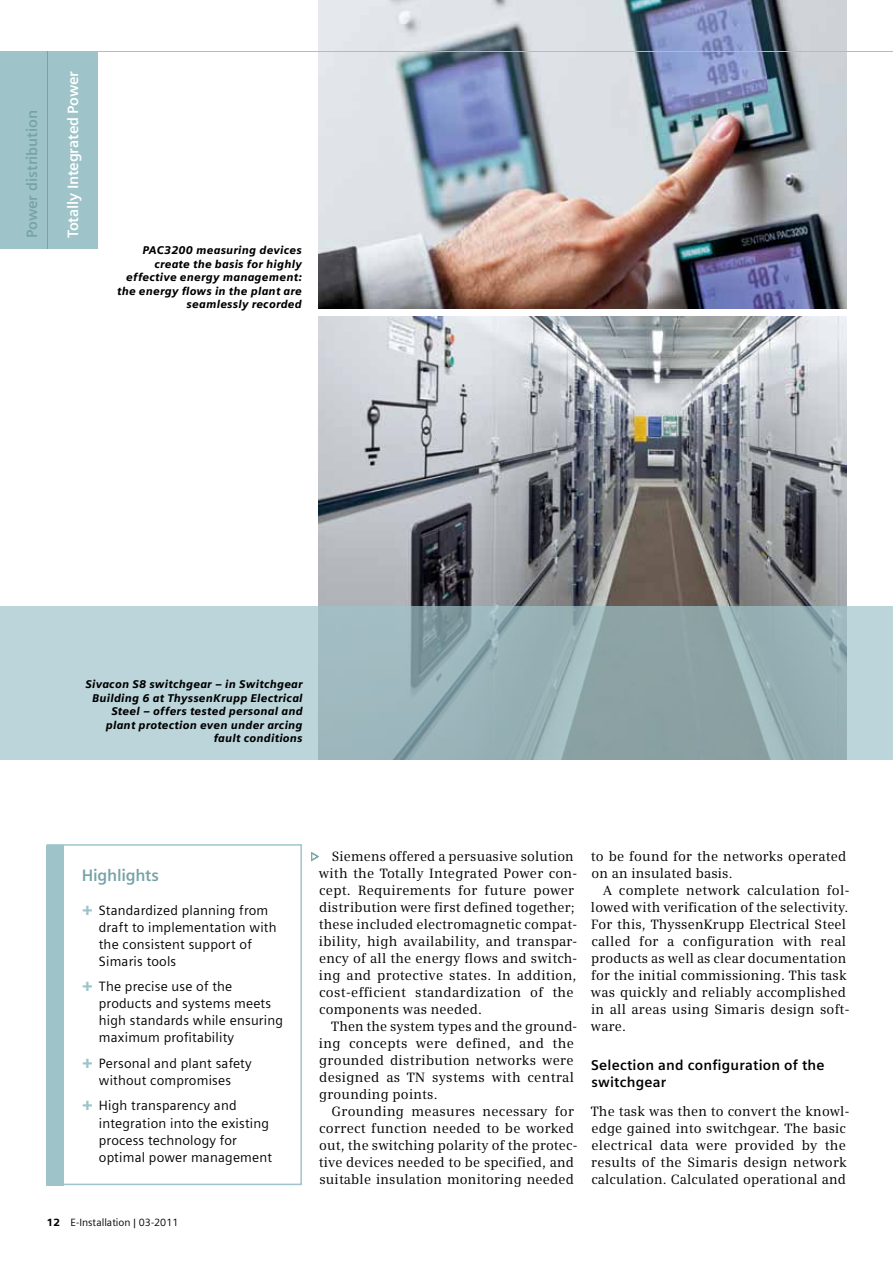
<style>
.page{position:relative;width:893px;height:1263px;background:#fff}
.page>*{position:absolute;margin:0;border:0;box-sizing:border-box;transform-origin:0 0}
.t1{font:700 16.5px "Siemens Sans";letter-spacing:-.02em;color:#77a3a8}
.t2{font:700 15px "Siemens Sans";letter-spacing:-.01em;color:#fff}
.t3{font:700 15px "Siemens Sans";color:#77a3a8}
.t4{font:700 14.25px/17px "Siemens Sans";letter-spacing:.015em;color:#000}
.t5{font:13.5px/17px "Siemens Serif";letter-spacing:.015em;color:#000}
.t6{font:13.5px/17px "Siemens Sans";letter-spacing:.015em;color:#000}
.t7{font:italic 900 11.25px/13.5px "Siemens Sans";letter-spacing:.015em;color:#000;text-align:right}
.t8{font:10.5px "Siemens Sans";color:#000}
.s1{font-weight:900;font-size:18px;color:#9ec4ca}
.s2{font-weight:900}
</style>
<div class="page">
<img style="left:319px;top:317px;width:527px;height:289px">
<svg style="left:0;top:606px;width:893px;height:153px;background:#a3bdc1"></svg>
<div style="left:0;top:51px;width:98px;height:198px;background:#9ec4ca"></div>
<hr style="left:47px;top:51px;width:1px;height:198px;background:#77a3a8">
<img style="left:319px;top:0;width:527px;height:308px">
<div style="left:47px;top:844px;width:255px;height:341px;border:2px solid #9ec4ca"></div>
<div style="left:47px;top:845px;width:17px;height:340px;background:#9ec4ca"></div>
<hr style="left:98px;top:51px;width:795px;height:1px;background:#9ec4ca">
<svg style="left:311px;top:852px;width:8px;height:9px"></svg>
<p class="t3" style="left:23px;top:238px;width:130px;rotate:-90deg">Power distribution</p>
<p class="t2" style="left:65px;top:238px;width:169px;rotate:-90deg">Totally Integrated Power</p>
<p class="t7" style="left:117px;top:244px;width:186px">PAC3200 measuring devices create the basis for highly effective energy management: the energy flows in the plant are seamlessly recorded</p>
<p class="t7" style="left:85px;top:677px;width:219px">Sivacon S8 switchgear – in Switchgear<br>Building 6 at ThyssenKrupp Electrical<br>Steel – offers tested personal and plant protection even under arcing fault conditions</p>
<p class="t1" style="left:82px;top:866px;width:79px">Highlights</p>
<p class="t6" style="left:99px;top:902px;width:179px;text-indent:-17px"><span class="s1">+</span> Standardized planning from draft to implementation with the consistent support of<br>Simaris tools</p>
<p class="t6" style="left:99px;top:978px;width:186px;text-indent:-17px"><span class="s1">+</span> The precise use of the products and systems meets high standards while ensuring maximum profitability</p>
<p class="t6" style="left:82px;top:1055px;width:171px;text-align:center"><span class="s1">+</span> Personal and plant safety without compromises</p>
<p class="t6" style="left:99px;top:1097px;width:175px;text-indent:-17px"><span class="s1">+</span> High transparency and integration into the existing process technology for optimal power management</p>
<p class="t8" style="left:47px;top:1217px;width:133px"><span class="s2">12</span> E-Installation | 03-2011</p>
<p class="t5" style="left:319px;top:848px;width:260px;text-indent:13px">Siemens offered a persuasive solution with the Totally Integrated Power con&shy;cept. Requirements for future power distribution were first defined together; these included electromagnetic compat&shy;ibility, high availability, and transpar&shy;ency of all the energy flows and switch&shy;ing and protective states. In addition, cost-efficient standardization of the components was needed.</p>
<p class="t5" style="left:319px;top:1018px;width:260px;text-indent:12px">Then the system types and the ground&shy;ing concepts were defined, and the grounded distribution networks were designed as TN systems with central grounding points.</p>
<p class="t5" style="left:319px;top:1103px;width:260px;text-indent:13px">Grounding measures necessary for correct function needed to be worked out, the switching polarity of the protec&shy;tive devices needed to be specified, and suitable insulation monitoring needed</p>
<p class="t5" style="left:591px;top:848px;width:257px">to be found for the networks operated on an insulated basis.</p>
<p class="t5" style="left:591px;top:882px;width:260px;text-indent:12px">A complete network calculation fol&shy;lowed with verification of the selectivity.<br>For this, ThyssenKrupp Electrical Steel called for a configuration with real products as well as clear documentation for the initial commissioning. This task was quickly and reliably accomplished in all areas using Simaris design soft&shy;ware.</p>
<p class="t4" style="left:591px;top:1056px;width:235px">Selection and configuration of the switchgear</p>
<p class="t5" style="left:591px;top:1103px;width:260px">The task was then to convert the knowl&shy;edge gained into switchgear. The basic electrical data were provided by the results of the Simaris design network calculation. Calculated operational and</p>
</div>
